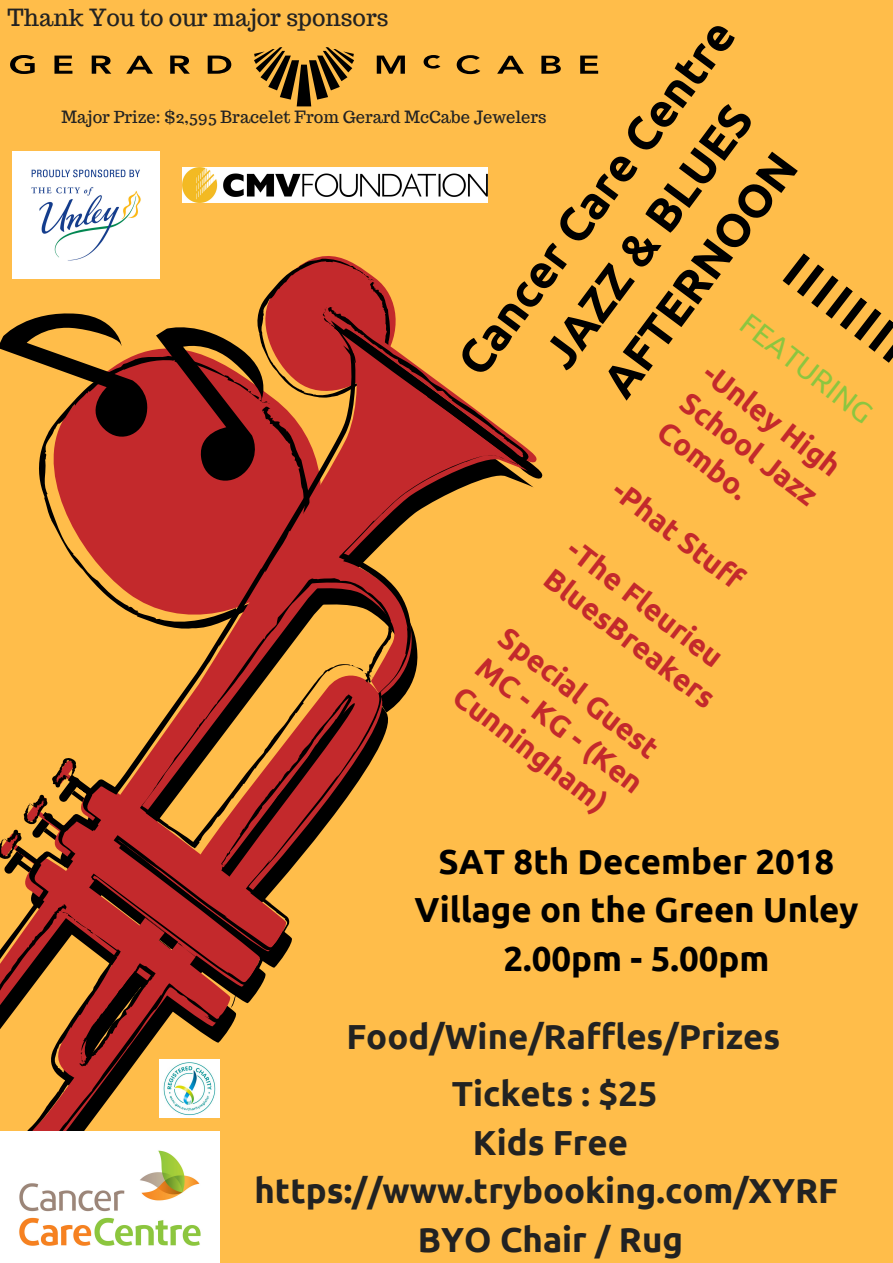
<style>
.page{position:relative;width:893px;height:1263px;background:#ffbd4a}
.page>*{position:absolute;margin:0;border:0;box-sizing:border-box;transform-origin:0 0}
.t1{font:700 46.35px/64.8px "Ubuntu";color:#000;text-align:center}
.t2{font:700 34.72px/48.4px "Ubuntu";color:#222;text-align:center}
.t3{font:700 34.72px/48.4px "Ubuntu";color:#000;text-align:center}
.t4{font:700 29.78px/37.1px "Ubuntu";color:#c3292c}
.t5{font:29.78px "Ubuntu";color:#8cc63f}
.t6{font:23.17px "Trocchi";color:#222}
.t7{font:16.58px "Trocchi";color:#222}
</style>
<div class="page">
<svg style="left:44px;top:499px;width:394px;height:764px"></svg>
<svg style="left:0;top:544px;width:438px;height:623px"></svg>
<svg style="left:0;top:256px;width:543px;height:243px"></svg>
<svg style="left:782px;top:253px;width:111px;height:110px"></svg>
<img style="left:12px;top:152px;width:148px;height:126px">
<svg style="left:10px;top:55px;width:25px;height:19px"></svg>
<svg style="left:54px;top:56px;width:18px;height:18px"></svg>
<svg style="left:92px;top:56px;width:19px;height:18px"></svg>
<svg style="left:126px;top:56px;width:27px;height:18px"></svg>
<svg style="left:170px;top:56px;width:20px;height:18px"></svg>
<svg style="left:208px;top:56px;width:23px;height:18px"></svg>
<svg style="left:377px;top:56px;width:28px;height:18px"></svg>
<svg style="left:424px;top:55px;width:16px;height:14px"></svg>
<svg style="left:457px;top:55px;width:23px;height:19px"></svg>
<svg style="left:497px;top:56px;width:27px;height:18px"></svg>
<svg style="left:541px;top:56px;width:20px;height:18px"></svg>
<svg style="left:580px;top:56px;width:18px;height:18px"></svg>
<svg style="left:254px;top:47px;width:100px;height:59px"></svg>
<img style="left:183px;top:167px;width:305px;height:35px">
<img style="left:160px;top:1059px;width:59px;height:58px">
<img style="left:0;top:1132px;width:219px;height:131px">
<p class="t6" style="left:8px;top:2px;width:382px">Thank You to our major sponsors</p>
<h1 class="t1" style="left:441px;top:348px;width:430px;rotate:-53deg">Cancer Care Centre<br>JAZZ &amp; BLUES<br>AFTERNOON</h1>
<p class="t7" style="left:61px;top:106px;width:487px">Major Prize: $2,595 Bracelet From Gerard McCabe Jewelers</p>
<p class="t5" style="left:755px;top:306px;width:160px;rotate:38deg">FEATURING</p>
<p class="t4" style="left:719px;top:354px;width:166px;text-align:justify;rotate:38deg">-Unley High School Jazz Combo.</p>
<p class="t4" style="left:628px;top:471px;width:158px;rotate:38deg">-Phat Stuff</p>
<p class="t4" style="left:583px;top:530px;width:209px;rotate:38deg">-The Fleurieu<br>BluesBreakers</p>
<p class="t4" style="left:514px;top:618px;width:204px;rotate:38deg">Special Guest<br>MC - KG - (Ken<br>Cunningham)</p>
<p class="t3" style="left:415px;top:837px;width:445px">SAT 8th December 2018<br>Village on the Green Unley<br>2.00pm - 5.00pm</p>
<p class="t2" style="left:346px;top:1012px;width:435px">Food/Wine/Raffles/Prizes</p>
<p class="t2" style="left:254px;top:1069px;width:585px">Tickets : $25<br>Kids Free https://www.trybooking.com/XYRF<br>BYO Chair / Rug</p>
</div>
